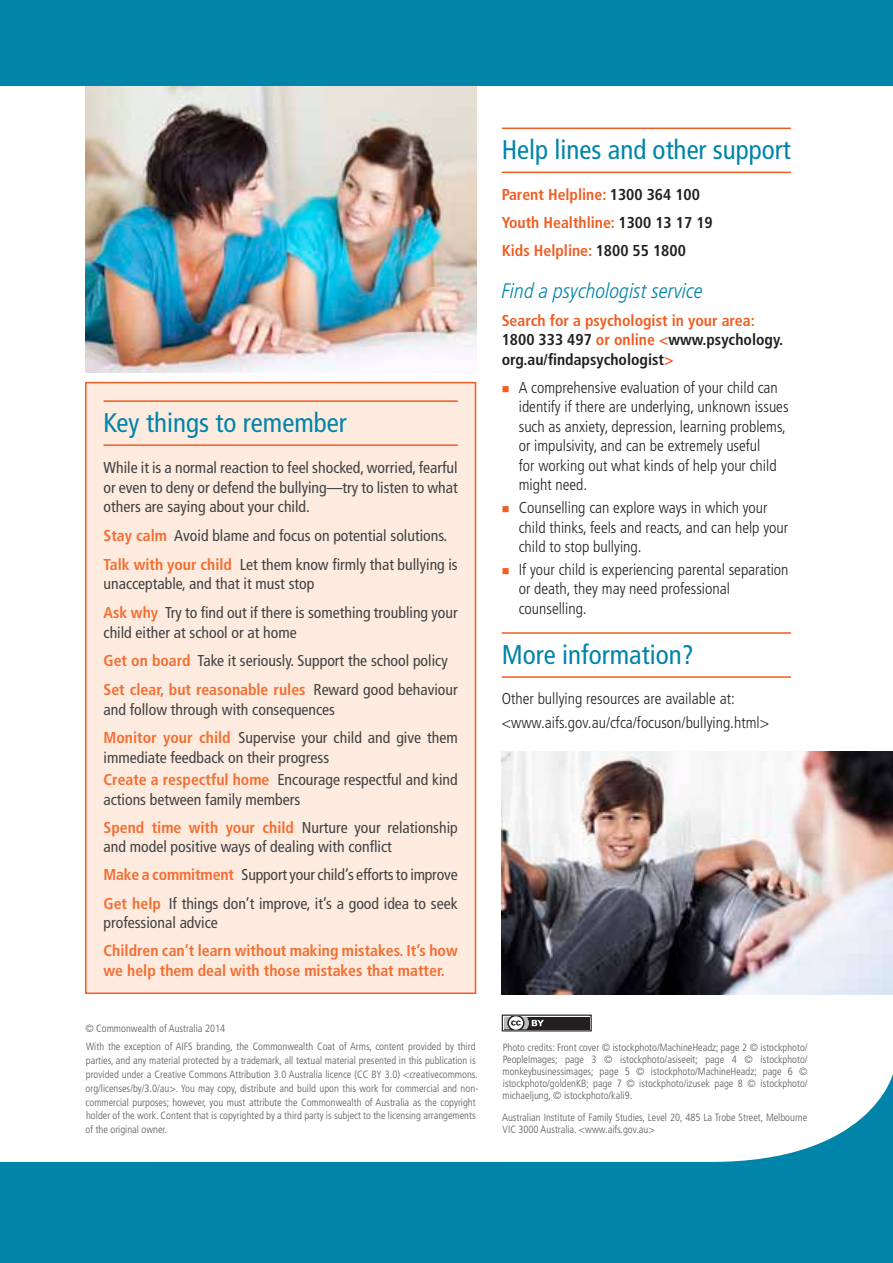
<style>
.page{position:relative;width:893px;height:1263px;background:#fff}
.page>*{position:absolute;margin:0;border:0;box-sizing:border-box;transform-origin:0 0}
.Heading_1{font:condensed 27px "Frutiger LT";color:#0084aa}
.Box_heading_2{font:italic 300 condensed 21px "Frutiger LT Pro";color:#0084aa}
.Box_text{font:condensed 15.75px/19.5px "Frutiger LT";color:#414142}
.Body_Text{font:300 condensed 15.75px/19.5px "Frutiger LT";color:#231f20}
.Body_Text-2{font:700 condensed 15.75px/19.5px "Frutiger LT";color:#231f20}
.Box_text-2{font:700 condensed 15.75px/19.5px "Frutiger LT";color:#f36e32}
.Body_Text-3{font:700 condensed 15.75px "Frutiger LT";color:#f15d22}
.Contents_imprint{font:300 condensed 10.5px/13.8px "Frutiger LT";color:#58595b}
.s1{font-weight:700;color:#f36e32}
.s2{color:#231f20}
.s3{color:#f15d22}
</style>
<div class="page">
<img style="left:85px;top:85px;width:391px;height:287px">
<hr style="left:502px;top:128px;width:289px;height:1px;background:#f15d22">
<hr style="left:502px;top:172px;width:289px;height:1px;background:#f15d22">
<hr style="left:502px;top:632px;width:289px;height:2px;background:#f15d22">
<hr style="left:502px;top:676px;width:289px;height:2px;background:#f15d22">
<div style="left:86px;top:383px;width:389px;height:610px;background:#feebdf"></div>
<hr style="left:104px;top:400px;width:354px;height:2px;background:#f15d22">
<hr style="left:104px;top:444px;width:354px;height:2px;background:#f15d22">
<div style="left:85px;top:382px;width:391px;height:612px;border:2px solid #f15d22"></div>
<div style="left:0;top:0;width:893px;height:85px;background:#0084aa"></div>
<svg style="left:504px;top:1016px;width:86px;height:13px"></svg>
<div style="left:502px;top:1014px;width:90px;height:17px;border:1px solid #231f20"></div>
<div style="left:504px;top:1017px;width:85px;height:12px;background:#231f20"></div>
<svg style="left:504px;top:1017px;width:40px;height:12px"></svg>
<svg style="left:0;top:1074px;width:893px;height:189px;fill:#0084aa"></svg>
<img style="left:502px;top:752px;width:391px;height:242px">
<h2 class="Heading_1" style="left:104px;top:407px;width:245px">Key things to remember</h2>
<p class="Box_text" style="left:104px;top:458px;width:356px;text-align:justify">While it is a normal reaction to feel shocked, worried, fearful or even to deny or defend the bullying—try to listen to what others are saying about your child.</p>
<p class="Box_text" style="left:104px;top:526px;width:345px"><span class="s1">Stay calm</span> Avoid blame and focus on potential solutions.</p>
<p class="Box_text" style="left:104px;top:555px;width:356px"><span class="s1">Talk with your child</span> Let them know firmly that bullying is unacceptable, and that it must stop</p>
<p class="Box_text" style="left:104px;top:603px;width:356px"><span class="s1">Ask why</span> Try to find out if there is something troubling your child either at school or at home</p>
<p class="Box_text" style="left:104px;top:651px;width:346px"><span class="s1">Get on board</span> Take it seriously. Support the school policy</p>
<p class="Box_text" style="left:104px;top:680px;width:356px"><span class="s1">Set clear, but reasonable rules</span> Reward good behaviour and follow through with consequences</p>
<p class="Box_text" style="left:104px;top:728px;width:356px"><span class="s1">Monitor your child</span> Supervise your child and give them immediate feedback on their progress</p>
<p class="Box_text" style="left:104px;top:770px;width:356px"><span class="s1">Create a respectful home</span> Encourage respectful and kind actions between family members</p>
<p class="Box_text" style="left:104px;top:818px;width:356px"><span class="s1">Spend time with your child</span> Nurture your relationship and model positive ways of dealing with conflict</p>
<p class="Box_text" style="left:104px;top:865px;width:356px"><span class="s1">Make a commitment</span> Support your child’s efforts to improve</p>
<p class="Box_text" style="left:104px;top:893px;width:356px"><span class="s1">Get help</span> If things don’t improve, it’s a good idea to seek professional advice</p>
<p class="Box_text-2" style="left:104px;top:941px;width:356px">Children can’t learn without making mistakes. It’s how we help them deal with those mistakes that matter.</p>
<p class="Contents_imprint" style="left:85px;top:1022px;width:141px">© Commonwealth of Australia 2014</p>
<p class="Contents_imprint" style="left:86px;top:1040px;width:393px">With the exception of AIFS branding, the Commonwealth Coat of Arms, content provided by third parties, and any material protected by a trademark, all textual material presented in this publication is provided under a Creative Commons Attribution 3.0 Australia licence (CC BY 3.0) &lt;creativecommons.</p>
<p class="Contents_imprint" style="left:86px;top:1081px;width:394px">org/licenses/by/3.0/au&gt;. You may copy, distribute and build upon this work for commercial and non&shy;commercial purposes; however, you must attribute the Commonwealth of Australia as the copyright holder of the work. Content that is copyrighted by a third party is subject to the licensing arrangements of the original owner.</p>
<h2 class="Heading_1" style="left:502px;top:134px;width:291px">Help lines and other support</h2>
<p class="Body_Text-3" style="left:502px;top:185px;width:200px">Parent Helpline: <span class="s2">1300 364 100</span></p>
<p class="Body_Text-3" style="left:502px;top:213px;width:212px">Youth Healthline: <span class="s2">1300 13 17 19</span></p>
<p class="Body_Text-3" style="left:502px;top:241px;width:186px">Kids Helpline: <span class="s2">1800 55 1800</span></p>
<p class="Box_heading_2" style="left:502px;top:278px;width:203px">Find a psychologist service</p>
<p class="Body_Text-2" style="left:502px;top:311px;width:283px"><span class="s3">Search for a psychologist in your area:<br></span>1800 333 497 <span class="s3">or online &lt;</span>www.psychology. org.au/findapsychologist<span class="s3">&gt;</span></p>
<p class="Body_Text" style="left:519px;top:378px;width:271px">A comprehensive evaluation of your child can identify if there are underlying, unknown issues such as anxiety, depression, learning problems, or impulsivity, and can be extremely useful<br>for working out what kinds of help your child might need.</p>
<p class="Body_Text" style="left:519px;top:498px;width:271px">Counselling can explore ways in which your child thinks, feels and reacts, and can help your child to stop bullying.</p>
<p class="Body_Text" style="left:519px;top:560px;width:271px">If your child is experiencing parental separation or death, they may need professional counselling.</p>
<h2 class="Heading_1" style="left:502px;top:638px;width:193px">More information?</h2>
<p class="Body_Text" style="left:502px;top:689px;width:235px">Other bullying resources are available at:</p>
<p class="Body_Text" style="left:502px;top:713px;width:269px">&lt;www.aifs.gov.au/cfca/focuson/bullying.html&gt;</p>
<p class="Contents_imprint" style="left:502px;top:1041px;width:307px;line-height:12px;text-align:justify">Photo credits: Front cover © istockphoto/MachineHeadz; page 2 © istockphoto/ PeopleImages; page 3 © istockphoto/asiseeit; page 4 © istockphoto/ monkeybusinessimages; page 5 © istockphoto/MachineHeadz; page 6 © istockphoto/goldenKB; page 7 © istockphoto/izusek page 8 © istockphoto/ michaeljung, © istockphoto/kali9.</p>
<p class="Contents_imprint" style="left:502px;top:1112px;width:307px;line-height:12px">Australian Institute of Family Studies, Level 20, 485 La Trobe Street, Melbourne<br>VIC 3000 Australia. &lt;www.aifs.gov.au&gt;</p>
</div>
